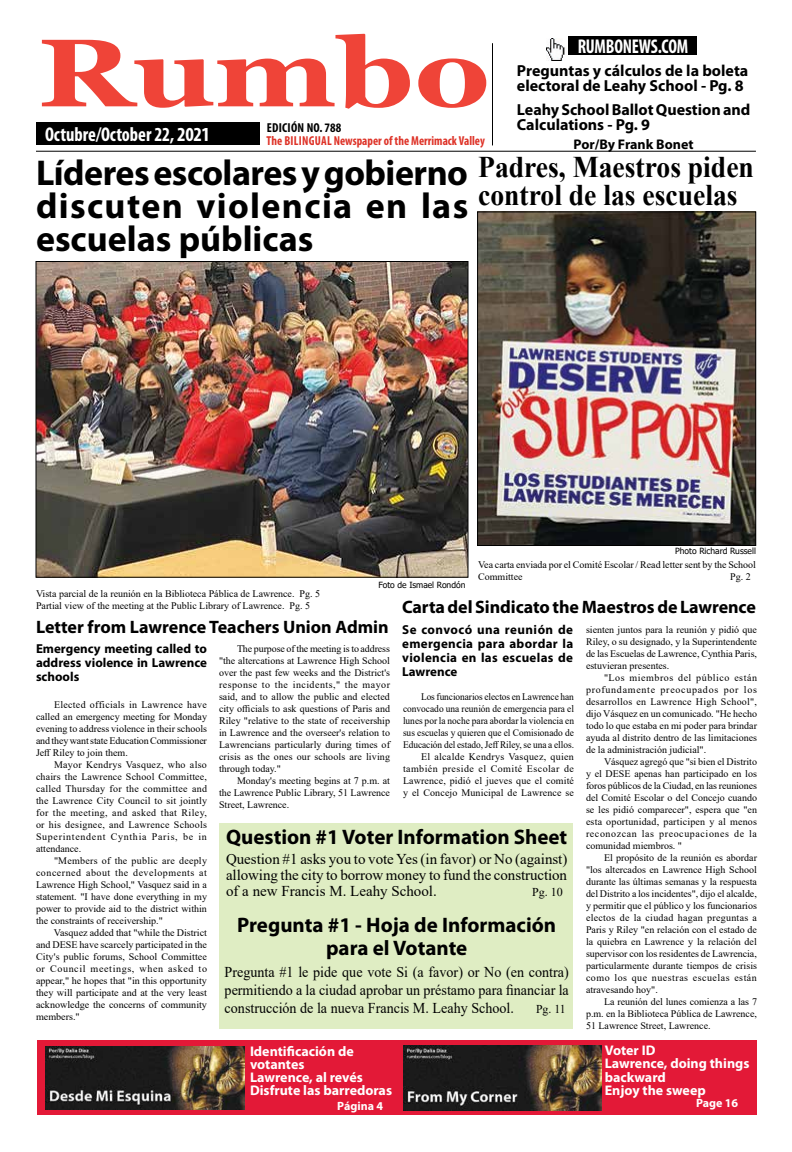
<style>
.page{position:relative;width:792px;height:1152px;background:#fff}
.page>*{position:absolute;margin:0;border:0;box-sizing:border-box;transform-origin:0 0}
.t1{font:700 96px "Georgia";color:#ef4438;scale:1.25 1}
.t2{font:700 36px/33px "Myriad Pro";color:#000;text-align:justify}
.t3{font:700 30px/28px "Times New Roman";color:#000;scale:.92 1}
.t4{font:700 21px/23px "Myriad Pro";color:#000;text-align:center}
.t5{font:700 condensed 20px "Myriad Pro";letter-spacing:-.01em;color:#fff;scale:.93 1}
.t6{font:700 condensed 20px "Myriad Pro";letter-spacing:-.01em;color:#fff;scale:.9 1}
.t7{font:700 18px "Myriad Pro";letter-spacing:-.005em;color:#000}
.t8{font:700 16px/15px "Myriad Pro";color:#000}
.t9{font:15px/18px "Times New Roman";color:#000;text-align:justify;scale:.94 1}
.t10{font:15px/16px "Times New Roman";color:#000;text-align:justify}
.t11{font:700 14px/13px "Myriad Pro";color:#fff}
.t12{font:700 14px "Myriad Pro";color:#000}
.t13{font:700 13px/14px "Myriad Pro";color:#000;text-align:justify}
.t14{font:700 condensed 13px "Myriad Pro";color:#de3227;scale:.95 1}
.t15{font:700 condensed 13px "Myriad Pro";letter-spacing:.02em;color:#000}
.t16{font:700 12px "Myriad Pro";color:#fff}
.t17{font:12px "Times New Roman";color:#000}
.t18{font:10px/12px "Times New Roman";color:#000;text-align:justify}
.t19{font:10px/12px "Times New Roman";color:#000;text-align:right;scale:.94 1}
.t20{font:8.5px "Tahoma";color:#000}
</style>
<div class="page">
<div style="left:219px;top:824px;width:354px;height:205px;background:#dfedc3"></div>
<div style="left:37px;top:1040px;width:720px;height:75px;background:#e31937"></div>
<img style="left:46px;top:1046px;width:199px;height:63px">
<img style="left:404px;top:1046px;width:198px;height:64px">
<div style="left:36px;top:123px;width:223px;height:22px;background:#000"></div>
<div style="left:569px;top:36px;width:128px;height:19px;background:#000"></div>
<img style="left:546px;top:38px;width:19px;height:22px">
<hr style="left:36px;top:151px;width:720px;height:1px;background:#000">
<hr style="left:492px;top:43px;width:1px;height:102px;background:#000">
<img style="left:479px;top:214px;width:275px;height:330px">
<div style="left:477px;top:212px;width:279px;height:334px;border:1px solid #000"></div>
<img style="left:38px;top:263px;width:428px;height:313px">
<div style="left:36px;top:261px;width:432px;height:317px;border:1px solid #000"></div>
<h1 class="t1" style="left:38px;top:11px;width:364px">Rumbo</h1>
<h3 class="t5" style="left:45px;top:122px;width:179px">Octubre/October 22, 2021</h3>
<h3 class="t15" style="left:267px;top:120px;width:76px">EDICIÓN NO. 788</h3>
<h3 class="t14" style="left:267px;top:133px;width:231px">The BILINGUAL Newspaper of the Merrimack Valley</h3>
<h3 class="t6" style="left:578px;top:34px;width:124px">RUMBONEWS.COM</h3>
<h3 class="t8" style="left:517px;top:62px;width:233px">Preguntas y cálculos de la boleta electoral de Leahy School - Pg. 8</h3>
<h3 class="t8" style="left:517px;top:101px;width:235px">Leahy School Ballot Question and<br>Calculations - Pg. 9</h3>
<h3 class="t12" style="left:574px;top:136px;width:121px">Por/By Frank Bonet</h3>
<h2 class="t2" style="left:36px;top:156px;width:434px">Líderes escolares y gobierno discuten violencia en las escuelas públicas</h2>
<h3 class="t3" style="left:478px;top:152px;width:301px">Padres, Maestros piden control de las escuelas</h3>
<p class="t20" style="left:675px;top:545px;width:82px">Photo Richard Russell</p>
<p class="t18" style="left:478px;top:558px;width:279px">Vea carta enviada por el Comité Escolar / Read letter sent by the School<br>Committee</p>
<p class="t18" style="left:730px;top:570px;width:22px">Pg. 2</p>
<p class="t20" style="left:379px;top:579px;width:88px">Foto de Ismael Rondón</p>
<p class="t18" style="left:36px;top:587px;width:286px">Vista parcial de la reunión en la Biblioteca Páblica de Lawrence. Pg. 5<br>Partial view of the meeting at the Public Library of Lawrence. Pg. 5</p>
<h3 class="t7" style="left:402px;top:596px;width:356px">Carta del Sindicato the Maestros de Lawrence</h3>
<h3 class="t7" style="left:36px;top:615px;width:354px">Letter from Lawrence Teachers Union Admin</h3>
<h3 class="t13" style="left:402px;top:623px;width:173px">Se convocó una reunión de emergencia para abordar la violencia en las escuelas de Lawrence</h3>
<h3 class="t13" style="left:36px;top:642px;width:173px">Emergency meeting called to address violence in Lawrence schools</h3>
<p class="t18" style="left:36px;top:699px;width:173px;text-indent:18px">Elected officials in Lawrence have called an emergency meeting for Monday evening to address violence in their schools and they want state Education Commissioner Jeff Riley to join them.</p>
<p class="t18" style="left:36px;top:759px;width:173px;text-indent:18px">Mayor Kendrys Vasquez, who also chairs the Lawrence School Committee, called Thursday for the committee and the Lawrence City Council to sit jointly for the meeting, and asked that Riley, or his designee, and Lawrence Schools Superintendent Cynthia Paris, be in attendance.</p>
<p class="t18" style="left:36px;top:855px;width:173px;text-indent:18px">"Members of the public are deeply concerned about the developments at Lawrence High School," Vasquez said in a statement. "I have done everything in my power to provide aid to the district within the constraints of receivership."</p>
<p class="t18" style="left:36px;top:927px;width:173px;text-indent:18px">Vasquez added that "while the District and DESE have scarcely participated in the City's public forums, School Committee or Council meetings, when asked to appear," he hopes that "in this opportunity they will participate and at the very least acknowledge the concerns of community members."</p>
<p class="t18" style="left:219px;top:642px;width:173px;text-indent:18px">The purpose of the meeting is to address "the altercations at Lawrence High School over the past few weeks and the District's response to the incidents," the mayor said, and to allow the public and elected city officials to ask questions of Paris and Riley "relative to the state of receivership in Lawrence and the overseer's relation to Lawrencians particularly during times of crisis as the ones our schools are living through today."</p>
<p class="t18" style="left:219px;top:774px;width:173px;text-indent:18px">Monday's meeting begins at 7 p.m. at the Lawrence Public Library, 51 Lawrence Street, Lawrence.</p>
<p class="t19" style="left:403px;top:690px;width:183px">Los funcionarios electos en Lawrence han convocado una reunión de emergencia para el lunes por la noche para abordar la violencia en sus escuelas y quieren que el Comisionado de Educación del estado, Jeff Riley, se una a ellos.<br>El alcalde Kendrys Vasquez, quien también preside el Comité Escolar de Lawrence, pidió el jueves que el comité y el Concejo Municipal de Lawrence se</p>
<h3 class="t4" style="left:226px;top:824px;width:343px">Question #1 Voter Information Sheet</h3>
<h3 class="t10" style="left:226px;top:851px;width:343px">Question #1 asks you to vote Yes (in favor) or No (against) allowing the city to borrow money to fund the construction of a new Francis M. Leahy School.</h3>
<p class="t17" style="left:532px;top:884px;width:32px">Pg. 10</p>
<h3 class="t4" style="left:237px;top:913px;width:321px">Pregunta #1 - Hoja de Información para el Votante</h3>
<h3 class="t9" style="left:225px;top:963px;width:368px">Pregunta #1 le pide que vote Si (a favor) or No (en contra) permitiendo a la ciudad aprobar un préstamo para financiar la construcción de la nueva Francis M. Leahy School.</h3>
<p class="t17" style="left:536px;top:1001px;width:31px">Pg. 11</p>
<h3 class="t11" style="left:250px;top:1044px;width:144px">Identificación de votantes<br>Lawrence, al revés<br>Disfrute las barredoras</h3>
<p class="t16" style="left:337px;top:1098px;width:47px">Página 4</p>
<p class="t18" style="left:586px;top:623px;width:173px">sienten juntos para la reunión y pidió que Riley, o su designado, y la Superintendente de las Escuelas de Lawrence, Cynthia Paris, estuvieran presentes.</p>
<p class="t18" style="left:586px;top:671px;width:173px;text-indent:18px">"Los miembros del público están profundamente preocupados por los desarrollos en Lawrence High School", dijo Vásquez en un comunicado. "He hecho todo lo que estaba en mi poder para brindar ayuda al distrito dentro de las limitaciones de la administración judicial".</p>
<p class="t18" style="left:586px;top:755px;width:173px;text-indent:18px">Vásquez agregó que "si bien el Distrito y el DESE apenas han participado en los foros públicos de la Ciudad, en las reuniones del Comité Escolar o del Concejo cuando se les pidió comparecer", espera que "en esta oportunidad, participen y al menos reconozcan las preocupaciones de la comunidad miembros. "</p>
<p class="t18" style="left:586px;top:851px;width:173px;text-indent:18px">El propósito de la reunión es abordar "los altercados en Lawrence High School durante las últimas semanas y la respuesta del Distrito a los incidentes", dijo el alcalde, y permitir que el público y los funcionarios electos de la ciudad hagan preguntas a Paris y Riley "en relación con el estado de la quiebra en Lawrence y la relación del supervisor con los residentes de Lawrencia, particularmente durante tiempos de crisis como los que nuestras escuelas están atravesando hoy".</p>
<p class="t18" style="left:586px;top:995px;width:173px;text-indent:18px">La reunión del lunes comienza a las 7 p.m. en la Biblioteca Pública de Lawrence, 51 Lawrence Street, Lawrence.</p>
<h3 class="t11" style="left:605px;top:1044px;width:146px">Voter ID<br>Lawrence, doing things backward<br>Enjoy the sweep</h3>
<p class="t16" style="left:696px;top:1096px;width:44px">Page 16</p>
</div>
